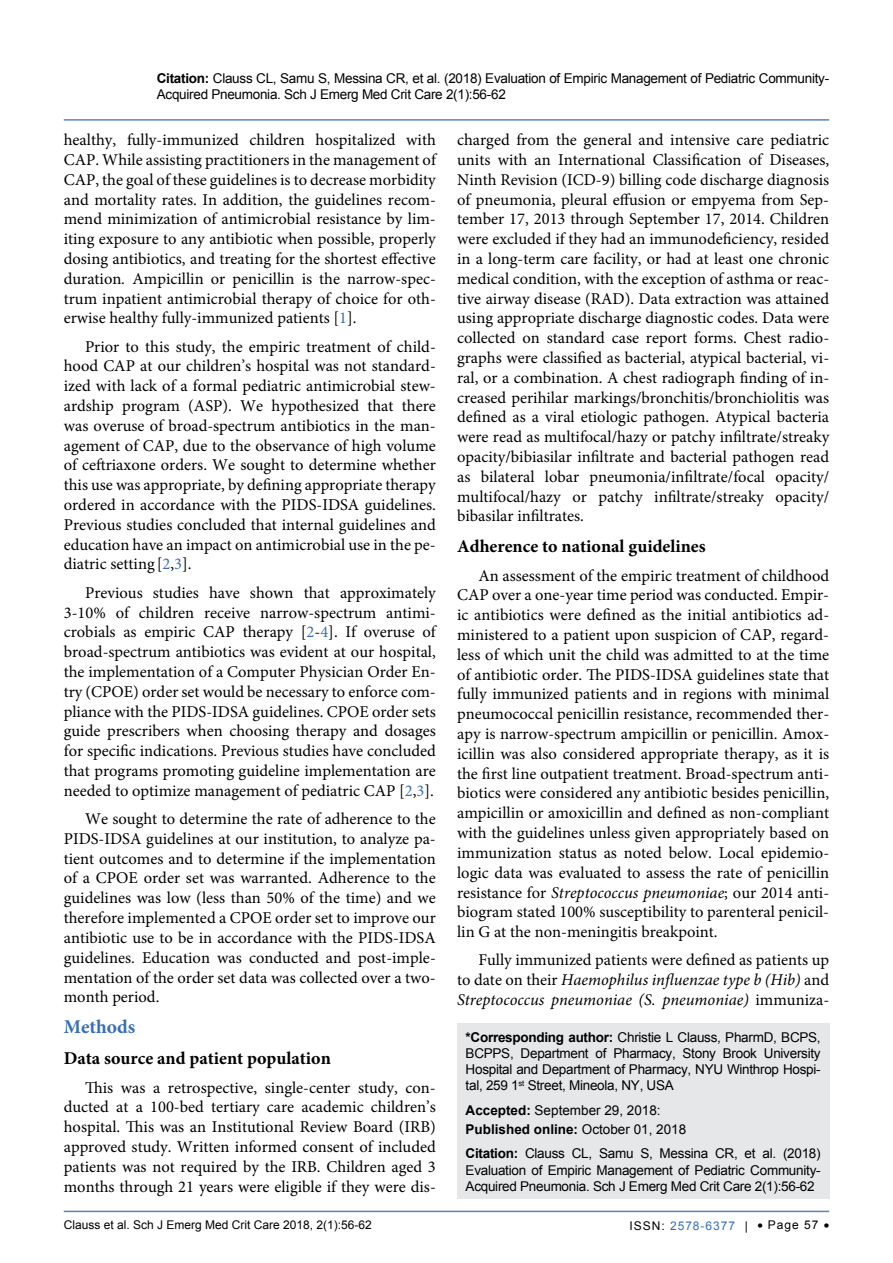
<style>
.page{position:relative;width:893px;height:1263px;background:#fff}
.page>*{position:absolute;margin:0;border:0;box-sizing:border-box;transform-origin:0 0}
.t1{font:700 19.5px "Minion Pro";color:#376fb7}
.t2{font:700 18px "Minion Pro";color:#000}
.t3{font:16.5px/19.8px "Minion Pro";color:#000;text-align:justify}
.t4{font:13.5px/16.2px "Arial";letter-spacing:-.02em;color:#000;text-align:justify}
.t5{font:13.5px/18.8px "Arial";color:#000}
.t6{font:12px "Arial";color:#000}
.t7{font:12px "Arial";letter-spacing:.08em;color:#376fb7}
.s1{font-weight:700}
.s2{font-style:italic}
.s3{color:#376fb7}
.s4{color:#000}
</style>
<div class="page">
<hr style="left:64px;top:1211px;width:765px;height:1px;background:#376fb7">
<hr style="left:64px;top:119px;width:765px;height:2px;background:#376fb7">
<div style="left:457px;top:1023px;width:372px;height:176px;background:#e6e7e8"></div>
<p class="t4" style="left:157px;top:70px;width:674px"><span class="s1">Citation:</span> Clauss CL, Samu S, Messina CR, et al. (2018) Evaluation of Empiric Management of Pediatric Community-<br>Acquired Pneumonia. Sch J Emerg Med Crit Care 2(1):56-62</p>
<p class="t3" style="left:64px;top:130px;width:374px">healthy, fully-immunized children hospitalized with CAP. While assisting practitioners in the management of CAP, the goal of these guidelines is to decrease morbidity and mortality rates. In addition, the guidelines recom&shy;mend minimization of antimicrobial resistance by lim&shy;iting exposure to any antibiotic when possible, properly dosing antibiotics, and treating for the shortest effective duration<span class="s2">.</span> Ampicillin or penicillin is the narrow-spec&shy;trum inpatient antimicrobial therapy of choice for oth&shy;erwise healthy fully-immunized patients [<span class="s3">1</span>].</p>
<p class="t3" style="left:64px;top:336px;width:374px;text-indent:21px">Prior to this study, the empiric treatment of child&shy;hood CAP at our children’s hospital was not standard&shy;ized with lack of a formal pediatric antimicrobial stew&shy;ardship program (ASP). We hypothesized that there was overuse of broad-spectrum antibiotics in the man&shy;agement of CAP, due to the observance of high volume of ceftriaxone orders. We sought to determine whether this use was appropriate, by defining appropriate therapy ordered in accordance with the PIDS-IDSA guidelines.<br>Previous studies concluded that internal guidelines and education have an impact on antimicrobial use in the pe&shy;diatric setting [<span class="s3">2</span>,<span class="s3">3</span>].</p>
<p class="t3" style="left:64px;top:583px;width:374px;text-indent:21px">Previous studies have shown that approximately 3-10% of children receive narrow-spectrum antimi&shy;crobials as empiric CAP therapy [<span class="s3">2</span>-<span class="s3">4</span>]. If overuse of broad-spectrum antibiotics was evident at our hospital, the implementation of a Computer Physician Order En&shy;try (CPOE) order set would be necessary to enforce com&shy;pliance with the PIDS-IDSA guidelines. CPOE order sets guide prescribers when choosing therapy and dosages for specific indications. Previous studies have concluded that programs promoting guideline implementation are needed to optimize management of pediatric CAP [<span class="s3">2</span>,<span class="s3">3</span>].</p>
<p class="t3" style="left:64px;top:809px;width:374px;text-indent:21px">We sought to determine the rate of adherence to the PIDS-IDSA guidelines at our institution, to analyze pa&shy;tient outcomes and to determine if the implementation of a CPOE order set was warranted. Adherence to the guidelines was low (less than 50% of the time) and we therefore implemented a CPOE order set to improve our antibiotic use to be in accordance with the PIDS-IDSA guidelines. Education was conducted and post-imple&shy;mentation of the order set data was collected over a two&shy;month period.</p>
<p class="t1" style="left:64px;top:1013px;width:73px">Methods</p>
<p class="t2" style="left:64px;top:1046px;width:269px">Data source and patient population</p>
<p class="t3" style="left:64px;top:1077px;width:374px;text-indent:21px">This was a retrospective, single-center study, con&shy;ducted at a 100-bed tertiary care academic children’s hospital. This was an Institutional Review Board (IRB) approved study. Written informed consent of included patients was not required by the IRB. Children aged 3 months through 21 years were eligible if they were dis-</p>
<p class="t3" style="left:457px;top:130px;width:374px">charged from the general and intensive care pediatric units with an International Classification of Diseases, Ninth Revision (ICD-9) billing code discharge diagnosis of pneumonia, pleural effusion or empyema from Sep&shy;tember 17, 2013 through September 17, 2014. Children were excluded if they had an immunodeficiency, resided in a long-term care facility, or had at least one chronic medical condition, with the exception of asthma or reac&shy;tive airway disease (RAD). Data extraction was attained using appropriate discharge diagnostic codes. Data were collected on standard case report forms. Chest radio&shy;graphs were classified as bacterial, atypical bacterial, vi&shy;ral, or a combination. A chest radiograph finding of in&shy;creased perihilar markings/bronchitis/bronchiolitis was defined as a viral etiologic pathogen. Atypical bacteria were read as multifocal/hazy or patchy infiltrate/streaky opacity/bibiasilar infiltrate and bacterial pathogen read as bilateral lobar pneumonia/infiltrate/focal opacity/ multifocal/hazy or patchy infiltrate/streaky opacity/ bibasilar infiltrates.</p>
<p class="t2" style="left:457px;top:534px;width:250px">Adherence to national guidelines</p>
<p class="t3" style="left:457px;top:566px;width:374px;text-indent:21px">An assessment of the empiric treatment of childhood CAP over a one-year time period was conducted. Empir&shy;ic antibiotics were defined as the initial antibiotics ad&shy;ministered to a patient upon suspicion of CAP, regard&shy;less of which unit the child was admitted to at the time of antibiotic order. The PIDS-IDSA guidelines state that fully immunized patients and in regions with minimal pneumococcal penicillin resistance, recommended ther&shy;apy is narrow-spectrum ampicillin or penicillin. Amox&shy;icillin was also considered appropriate therapy, as it is the first line outpatient treatment. Broad-spectrum anti&shy;biotics were considered any antibiotic besides penicillin, ampicillin or amoxicillin and defined as non-compliant with the guidelines unless given appropriately based on immunization status as noted below. Local epidemio&shy;logic data was evaluated to assess the rate of penicillin resistance for <span class="s2">Streptococcus pneumoniae</span>; our 2014 anti&shy;biogram stated 100% susceptibility to parenteral penicil&shy;lin G at the non-meningitis breakpoint.</p>
<p class="t3" style="left:457px;top:950px;width:374px;text-indent:21px">Fully immunized patients were defined as patients up to date on their <span class="s2">Haemophilus influenzae type b (Hib)</span> and <span class="s2">Streptococcus pneumoniae (S. pneumoniae)</span> immuniza-</p>
<p class="t4" style="left:466px;top:1029px;width:357px"><span class="s1">*Corresponding author:</span> Christie L Clauss, PharmD, BCPS, BCPPS, Department of Pharmacy, Stony Brook University Hospital and Department of Pharmacy, NYU Winthrop Hospi&shy;tal, 259 1<sup>st</sup> Street, Mineola, NY, USA</p>
<p class="t5" style="left:466px;top:1101px;width:222px"><span class="s1">Accepted:</span> September 29, 2018:<br><span class="s1">Published online:</span> October 01, 2018</p>
<p class="t4" style="left:466px;top:1145px;width:357px"><span class="s1">Citation:</span> Clauss CL, Samu S, Messina CR, et al. (2018)<br>Evaluation of Empiric Management of Pediatric Community-Acquired Pneumonia. Sch J Emerg Med Crit Care 2(1):56-62</p>
<p class="t6" style="left:64px;top:1217px;width:310px">Clauss et al. Sch J Emerg Med Crit Care 2018, 2(1):56-62</p>
<p class="t7" style="left:630px;top:1217px;width:120px"><span class="s4">ISSN:</span> 2578-6377 <span class="s4">|</span></p>
<p class="t6" style="left:757px;top:1217px;width:73px">• Page 57 •</p>
</div>
